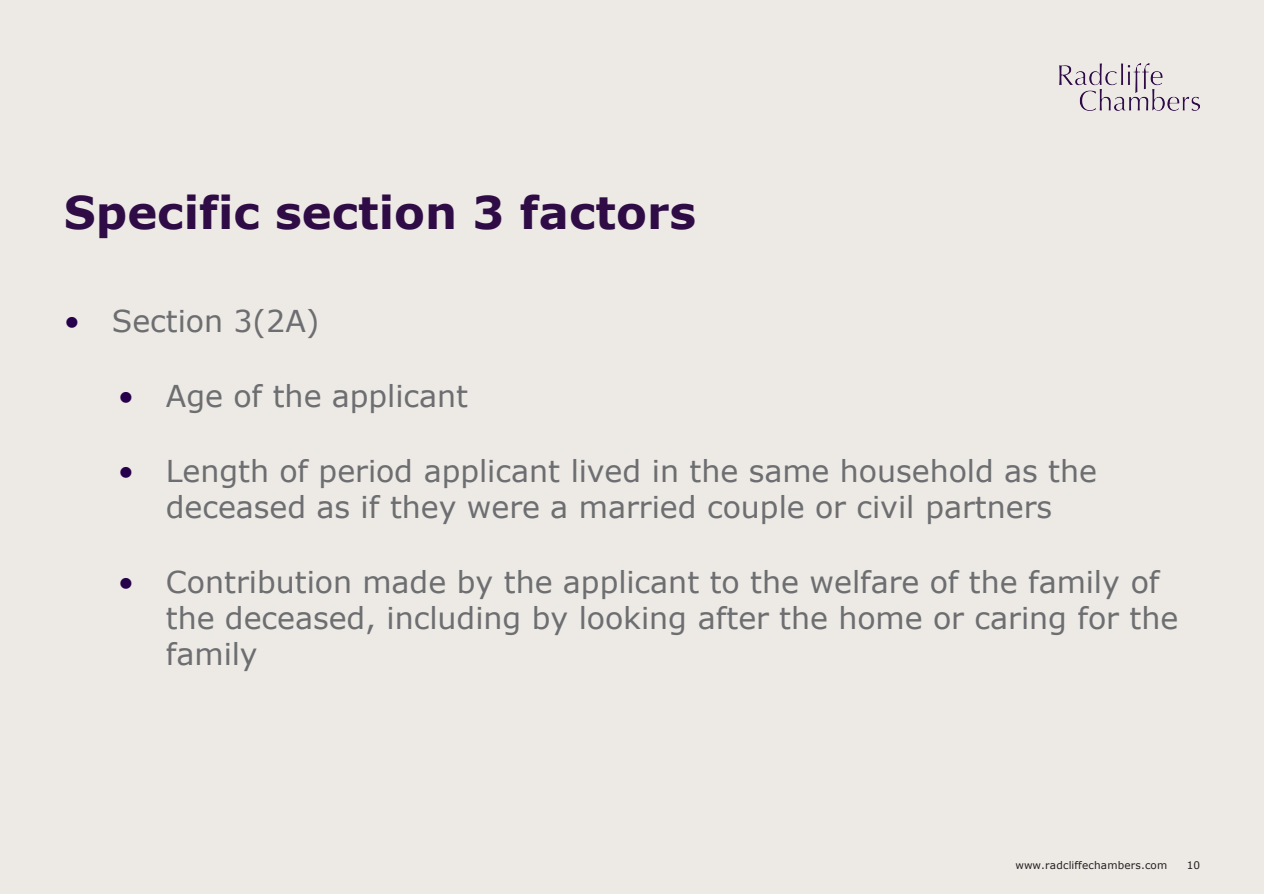
<style>
.page{position:relative;width:1264px;height:894px;background:#fff}
.page>*{position:absolute;margin:0;border:0;box-sizing:border-box;transform-origin:0 0}
.t1{font:700 45px "Verdana";color:#2f0c46}
.t2{font:30px/36px "Verdana";color:#6d6e71;text-align:center}
.t3{font:10.5px "Verdana";letter-spacing:.015em;color:#231f20}
.s1{color:#26004b}
</style>
<div class="page">
<div style="left:0;top:0;width:1263px;height:893px;background:#edeae5"></div>
<img style="left:1059px;top:64px;width:140px;height:46px">
<h2 class="t1" style="left:64px;top:181px;width:633px">Specific section 3 factors</h2>
<p class="t2" style="left:64px;top:302px;width:257px"><span class="s1">•</span> Section 3(2A)</p>
<p class="t2" style="left:118px;top:377px;width:352px"><span class="s1">•</span> Age of the applicant</p>
<p class="t2" style="left:118px;top:453px;width:980px"><span class="s1">•</span> Length of period applicant lived in the same household as the deceased as if they were a married couple or civil partners</p>
<p class="t2" style="left:166px;top:563px;width:1013px;text-align:left;text-indent:-48px"><span class="s1">•</span> Contribution made by the applicant to the welfare of the family of the deceased, including by looking after the home or caring for the family</p>
<p class="t3" style="left:1015px;top:858px;width:153px">www.radcliffechambers.com</p>
<p class="t3" style="left:1186px;top:858px;width:15px">10</p>
</div>
